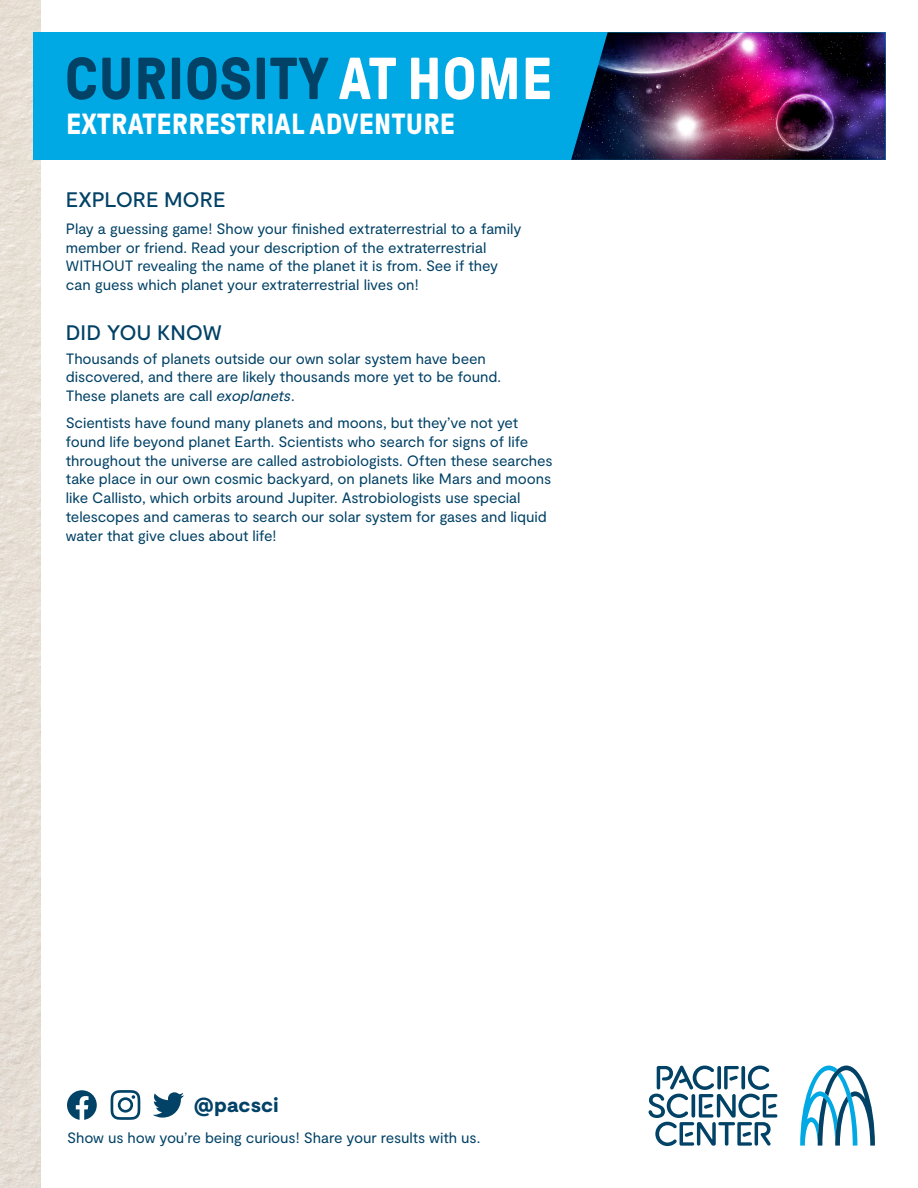
<style>
.page{position:relative;width:918px;height:1188px;background:#fff}
.page>*{position:absolute;margin:0;border:0;box-sizing:border-box;transform-origin:0 0}
.t1{font:700 59.1px "GT Pressura";letter-spacing:.01em;color:#024266}
.t2{font:700 29.1px "GT Pressura";letter-spacing:.01em;color:#fff}
.t3{font:500 21px "Moderat";color:#024266}
.t4{font:900 20.4px "Moderat";letter-spacing:.01em;color:#024266}
.t5{font:15px/18.8px "Moderat";letter-spacing:-.01em;color:#024266}
.s1{color:#fff}
.s2{font-style:italic}
</style>
<div class="page">
<img style="left:0;top:0;width:40px;height:1188px">
<div style="left:33px;top:32px;width:853px;height:128px;background:#00a8e4"></div>
<img style="left:571px;top:32px;width:315px;height:128px">
<svg style="left:800px;top:1066px;width:75px;height:80px"></svg>
<svg style="left:648px;top:1065px;width:129px;height:81px"></svg>
<svg style="left:153px;top:1092px;width:31px;height:26px"></svg>
<svg style="left:111px;top:1090px;width:29px;height:30px"></svg>
<svg style="left:67px;top:1090px;width:30px;height:30px"></svg>
<p class="t1" style="left:65px;top:47px;width:489px">CURIOSITY <span class="s1">AT HOME</span></p>
<p class="t2" style="left:66px;top:108px;width:390px">EXTRATERRESTRIAL ADVENTURE</p>
<p class="t3" style="left:66px;top:187px;width:161px">EXPLORE MORE</p>
<p class="t5" style="left:66px;top:220px;width:457px">Play a guessing game! Show your finished extraterrestrial to a family member or friend. Read your description of the extraterrestrial WITHOUT revealing the name of the planet it is from. See if they can guess which planet your extraterrestrial lives on!</p>
<p class="t3" style="left:66px;top:320px;width:157px">DID YOU KNOW</p>
<p class="t5" style="left:66px;top:349px;width:437px">Thousands of planets outside our own solar system have been discovered, and there are likely thousands more yet to be found.<br>These planets are call <span class="s2">exoplanets</span>.</p>
<p class="t5" style="left:66px;top:414px;width:488px">Scientists have found many planets and moons, but they’ve not yet found life beyond planet Earth. Scientists who search for signs of life throughout the universe are called astrobiologists. Often these searches take place in our own cosmic backyard, on planets like Mars and moons like Callisto, which orbits around Jupiter. Astrobiologists use special telescopes and cameras to search our solar system for gases and liquid water that give clues about life!</p>
<p class="t4" style="left:194px;top:1093px;width:86px">@pacsci</p>
<p class="t5" style="left:67px;top:1129px;width:415px">Show us how you’re being curious! Share your results with us.</p>
</div>
